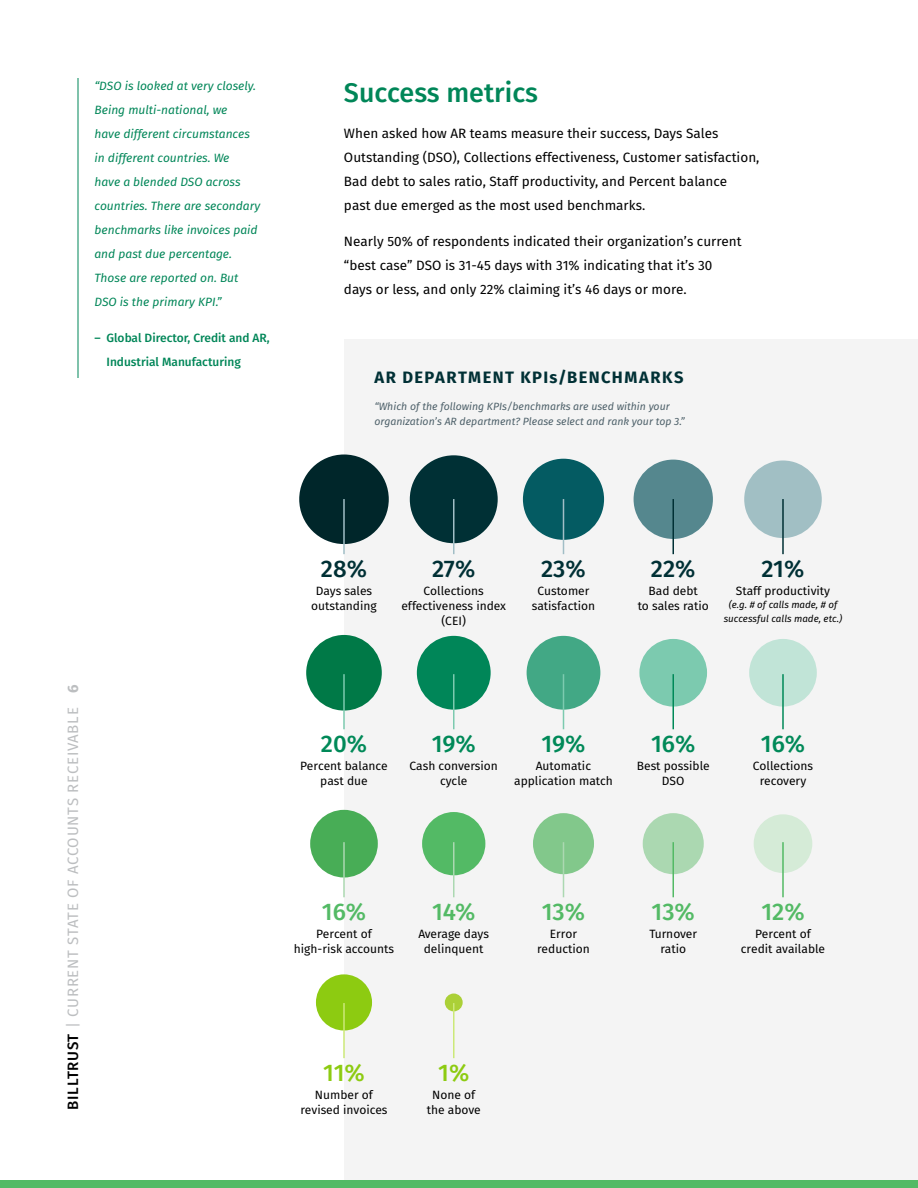
<style>
.page{position:relative;width:918px;height:1188px;background:#fff}
.page>*{position:absolute;margin:0;border:0;box-sizing:border-box;transform-origin:0 0}
.t1{font:500 27px "Fira Sans";color:#008658}
.t2{font:500 24px "Fira Sans";letter-spacing:-.005em;color:#003035}
.t3{font:500 24px "Fira Sans";color:#008958}
.t4{font:500 24px "Fira Sans";color:#53ba65}
.t5{font:500 24px "Fira Sans";color:#8dcb11}
.t6{font:700 16.5px "Fira Sans";letter-spacing:.085em;color:#003035}
.t7{font:15px "Fira Sans";letter-spacing:.05em;color:#bcbec0}
.t8{font:13.5px/24px "Fira Sans";color:#000}
.t9{font:12px/15px "Fira Sans";color:#000;text-align:center}
.t10{font:italic 12px/24px "Fira Sans";color:#008658}
.t11{font:500 12px/24px "Fira Sans";color:#008658}
.t12{font:italic 10.5px/15px "Fira Sans";color:#4d6069}
.t13{font:italic 9.75px/13.5px "Fira Sans";color:#000;text-align:center}
.s1{font-weight:500;color:#000}
.s2{font-weight:700}
</style>
<div class="page">
<div style="left:344px;top:339px;width:573px;height:849px;background:#f4f4f4"></div>
<div style="left:299px;top:455px;width:90px;height:89px;background:#00262a;border-radius:50%"></div>
<div style="left:306px;top:635px;width:76px;height:76px;background:#007947;border-radius:50%"></div>
<div style="left:422px;top:812px;width:63px;height:63px;background:#53ba65;border-radius:50%"></div>
<div style="left:445px;top:994px;width:18px;height:17px;background:#abd037;border-radius:50%"></div>
<div style="left:410px;top:455px;width:88px;height:88px;background:#003035;border-radius:50%"></div>
<div style="left:417px;top:636px;width:74px;height:74px;background:#008658;border-radius:50%"></div>
<div style="left:527px;top:636px;width:73px;height:74px;background:#42a885;border-radius:50%"></div>
<div style="left:533px;top:813px;width:61px;height:61px;background:#82c88b;border-radius:50%"></div>
<div style="left:523px;top:459px;width:81px;height:81px;background:#045b62;border-radius:50%"></div>
<div style="left:643px;top:813px;width:61px;height:61px;background:#abd8b1;border-radius:50%"></div>
<div style="left:639px;top:639px;width:68px;height:68px;background:#7ccaaf;border-radius:50%"></div>
<div style="left:749px;top:639px;width:68px;height:68px;background:#c1e4d7;border-radius:50%"></div>
<div style="left:754px;top:814px;width:58px;height:59px;background:#d5ebd7;border-radius:50%"></div>
<div style="left:310px;top:810px;width:68px;height:68px;background:#48ad56;border-radius:50%"></div>
<div style="left:316px;top:974px;width:56px;height:56px;background:#8dcb11;border-radius:50%"></div>
<div style="left:634px;top:460px;width:79px;height:79px;background:#55878e;border-radius:50%"></div>
<div style="left:744px;top:461px;width:78px;height:77px;background:#a1bfc4;border-radius:50%"></div>
<hr style="left:343px;top:499px;width:2px;height:55px;background:#a1bec6">
<hr style="left:343px;top:674px;width:2px;height:55px;background:#7ccaaf">
<hr style="left:343px;top:842px;width:2px;height:55px;background:#abd8b1">
<hr style="left:343px;top:1003px;width:2px;height:55px;background:#cce978">
<hr style="left:453px;top:499px;width:1px;height:55px;background:#a1bec6">
<hr style="left:453px;top:674px;width:1px;height:55px;background:#7ccaaf">
<hr style="left:453px;top:842px;width:1px;height:55px;background:#abd8b1">
<hr style="left:453px;top:1003px;width:1px;height:55px;background:#cce978">
<hr style="left:563px;top:499px;width:1px;height:55px;background:#a1bec6">
<hr style="left:563px;top:674px;width:1px;height:55px;background:#7ccaaf">
<hr style="left:563px;top:842px;width:1px;height:55px;background:#abd8b1">
<hr style="left:672px;top:499px;width:2px;height:55px;background:#003035">
<hr style="left:672px;top:674px;width:2px;height:55px;background:#008958">
<hr style="left:672px;top:842px;width:2px;height:55px;background:#53ba65">
<hr style="left:782px;top:499px;width:2px;height:55px;background:#003035">
<hr style="left:782px;top:674px;width:2px;height:55px;background:#008958">
<hr style="left:782px;top:842px;width:2px;height:55px;background:#53ba65">
<hr style="left:78px;top:78px;width:1px;height:300px;background:#008658">
<div style="left:0;top:1180px;width:918px;height:8px;background:#53ba65"></div>
<p class="t10" style="left:94px;top:74px;width:167px">“DSO is looked at very closely.<br>Being multi-national, we<br>have different circumstances in different countries. We<br>have a blended DSO across countries. There are secondary benchmarks like invoices paid and past due percentage.<br>Those are reported on. But<br>DSO is the primary KPI.”</p>
<p class="t11" style="left:106px;top:325px;width:165px;text-indent:-12px">– Global Director, Credit and AR,<br>Industrial Manufacturing</p>
<h1 class="t1" style="left:344px;top:71px;width:196px">Success metrics</h1>
<p class="t8" style="left:344px;top:121px;width:417px">When asked how AR teams measure their success, Days Sales Outstanding (DSO), Collections effectiveness, Customer satisfaction, Bad debt to sales ratio, Staff productivity, and Percent balance<br>past due emerged as the most used benchmarks.</p>
<p class="t8" style="left:344px;top:229px;width:399px">N early 50% of respondents indicated their organization’s current “best case” DSO is 31-45 days with 31% indicating that it’s 30 days or less, and only 22% claiming it’s 46 days or more.</p>
<p class="t6" style="left:375px;top:366px;width:310px">AR DEPARTMENT KPIs/BENCHMARKS</p>
<p class="t12" style="left:375px;top:399px;width:312px">“Which of the following KPIs/benchmarks are used within your organization’s AR department? Please select and rank your top 3.”</p>
<p class="t7" style="left:62px;top:1110px;width:427px;rotate:-90deg"><span class="s1">BILLTRUST</span> | Current State of Accounts Receivable <span class="s2">6</span></p>
<h2 class="t2" style="left:321px;top:549px;width:48px">28%</h2>
<p class="t9" style="left:311px;top:583px;width:67px">Days sales outstanding</p>
<h2 class="t2" style="left:432px;top:549px;width:45px">27%</h2>
<p class="t9" style="left:401px;top:583px;width:106px">Collections effectiveness index (CEI)</p>
<h2 class="t2" style="left:541px;top:549px;width:46px">23%</h2>
<p class="t9" style="left:532px;top:583px;width:65px">Customer satisfaction</p>
<h2 class="t2" style="left:651px;top:549px;width:46px">22%</h2>
<p class="t9" style="left:638px;top:583px;width:72px">Bad debt<br>to sales ratio</p>
<h2 class="t2" style="left:762px;top:549px;width:44px">21%</h2>
<p class="t9" style="left:736px;top:583px;width:96px">Staff productivity</p>
<p class="t13" style="left:724px;top:598px;width:120px">(e.g. # of calls made, # of successful calls made, etc.)</p>
<h2 class="t3" style="left:321px;top:725px;width:48px">20%</h2>
<p class="t9" style="left:300px;top:758px;width:89px">Percent balance past due</p>
<h2 class="t3" style="left:432px;top:725px;width:46px">19%</h2>
<p class="t9" style="left:409px;top:758px;width:90px">Cash conversion cycle</p>
<h2 class="t3" style="left:541px;top:725px;width:46px">19%</h2>
<p class="t9" style="left:514px;top:758px;width:100px">Automatic application match</p>
<h2 class="t3" style="left:651px;top:725px;width:46px">16%</h2>
<p class="t9" style="left:637px;top:758px;width:74px">Best possible<br>DSO</p>
<h2 class="t3" style="left:761px;top:725px;width:46px">16%</h2>
<p class="t9" style="left:753px;top:758px;width:62px">Collections recovery</p>
<h2 class="t4" style="left:322px;top:893px;width:46px">16%</h2>
<p class="t9" style="left:294px;top:926px;width:102px">Percent of high-risk accounts</p>
<h2 class="t4" style="left:432px;top:893px;width:45px">14%</h2>
<p class="t9" style="left:418px;top:926px;width:72px">Average days delinquent</p>
<h2 class="t5" style="left:323px;top:1053px;width:43px">11%</h2>
<p class="t9" style="left:300px;top:1087px;width:89px">Number of revised invoices</p>
<h2 class="t5" style="left:438px;top:1053px;width:33px">1%</h2>
<p class="t9" style="left:427px;top:1087px;width:55px">None of the above</p>
<h2 class="t4" style="left:542px;top:893px;width:45px">13%</h2>
<p class="t9" style="left:537px;top:926px;width:54px">Error reduction</p>
<h2 class="t4" style="left:652px;top:893px;width:45px">13%</h2>
<p class="t9" style="left:649px;top:926px;width:49px">Turnover ratio</p>
<h2 class="t4" style="left:761px;top:893px;width:45px">12%</h2>
<p class="t9" style="left:741px;top:926px;width:86px">Percent of credit available</p>
</div>
